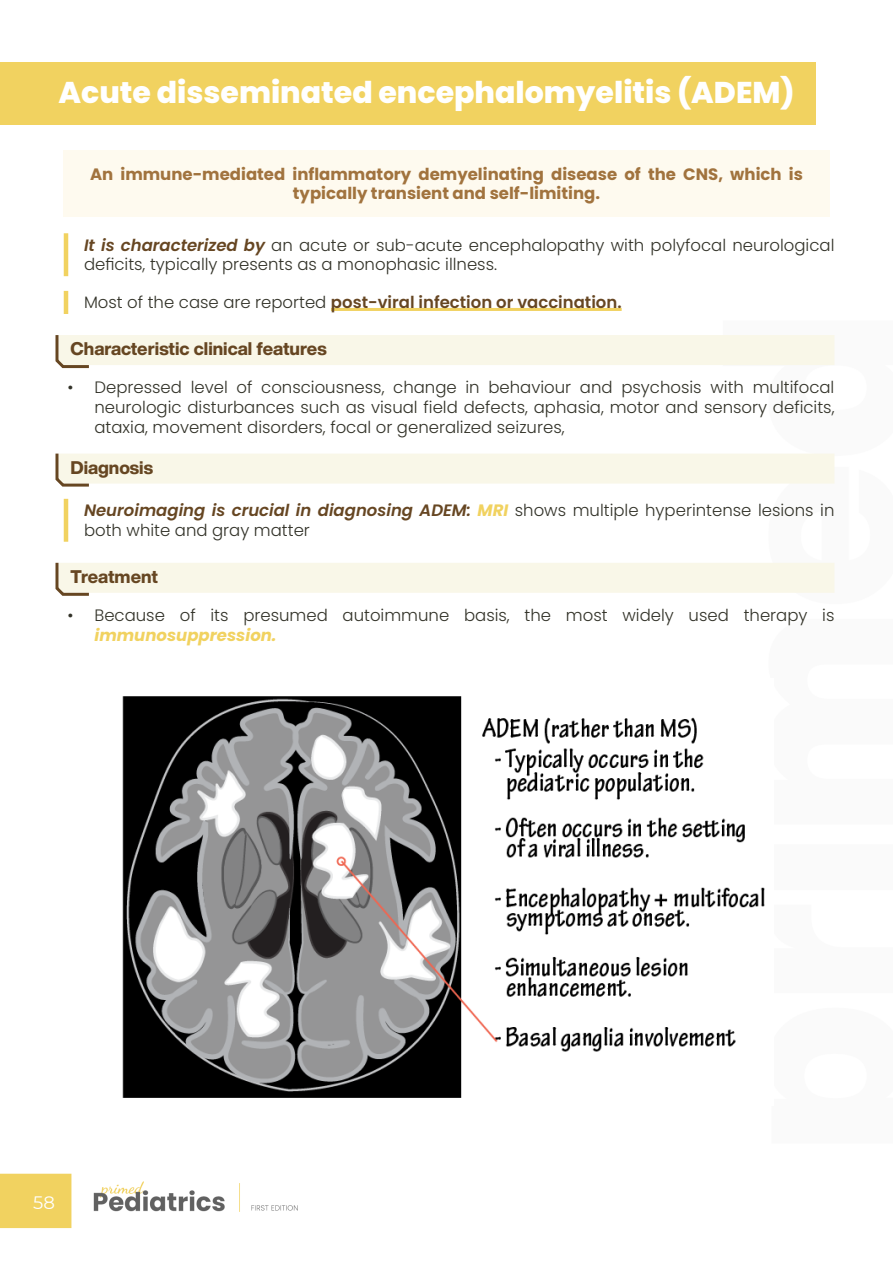
<style>
.page{position:relative;width:893px;height:1263px;background:#fff}
.page>*{position:absolute;margin:0;border:0;box-sizing:border-box;transform-origin:0 0}
.Major_Subtitle{font:800 30px "Poppins";color:#fff}
.Small{font:800 18px "Helvetica Now Display";color:#664622}
.t1{font:18px "Montserrat";color:#fff}
.Line_small_semibold{font:300 16.5px/19.8px "Poppins";color:#323228}
.NB{font:700 16.5px/19.8px "Poppins";color:#a1733e;text-align:center}
.Line_small_semibold-2{font:600 16.5px "Poppins";color:#664622}
.s1{font-weight:600;font-style:italic;color:#664622}
.s2{font-weight:300;color:#323228}
.s3{font-weight:700;font-style:italic;color:#f1d260}
</style>
<div class="page">
<img style="left:0;top:233px;width:835px;height:996px">
<div style="left:0;top:62px;width:816px;height:63px;background:#f1d260"></div>
<div style="left:63px;top:150px;width:767px;height:67px;background:#fefaef"></div>
<hr style="left:64px;top:233px;width:4px;height:43px;background:#f1d260">
<hr style="left:64px;top:291px;width:4px;height:23px;background:#f1d260">
<hr style="left:331px;top:308px;width:291px;height:3px;background:#f1d260">
<svg style="left:54px;top:332px;width:780px;height:38px"></svg>
<svg style="left:54px;top:451px;width:780px;height:37px"></svg>
<hr style="left:64px;top:499px;width:4px;height:43px;background:#f1d260">
<svg style="left:54px;top:560px;width:780px;height:37px"></svg>
<img style="left:119px;top:679px;width:655px;height:427px">
<p class="Major_Subtitle" style="left:58px;top:75px;width:738px">Acute disseminated encephalomyelitis (ADEM)</p>
<p class="NB" style="left:90px;top:164px;width:714px">An immune-mediated inflammatory demyelinating disease of the CNS, which is typically transient and self-limiting.</p>
<p class="Line_small_semibold" style="left:84px;top:235px;width:752px"><span class="s1">It is characterized by</span> an acute or sub-acute encephalopathy with polyfocal neurological deficits, typically presents as a monophasic illness.</p>
<p class="Line_small_semibold-2" style="left:84px;top:293px;width:539px"><span class="s2">Most of the case are reported</span> post-viral infection or vaccination.</p>
<p class="Small" style="left:70px;top:336px;width:258px">Characteristic clinical features</p>
<p class="Line_small_semibold" style="left:94px;top:377px;width:741px;text-align:justify;text-indent:-27px">• Depressed level of consciousness, change in behaviour and psychosis with multifocal neurologic disturbances such as visual field defects, aphasia, motor and sensory deficits, ataxia, movement disorders, focal or generalized seizures,</p>
<p class="Small" style="left:70px;top:455px;width:84px">Diagnosis</p>
<p class="Line_small_semibold" style="left:84px;top:500px;width:752px"><span class="s1">Neuroimaging is crucial in diagnosing ADEM:</span> <span class="s3">MRI</span> shows multiple hyperintense lesions in both white and gray matter</p>
<p class="Small" style="left:70px;top:564px;width:89px">Treatment</p>
<p class="Line_small_semibold" style="left:94px;top:605px;width:741px;text-indent:-27px">• Because of its presumed autoimmune basis, the most widely used therapy is <span class="s3">immunosuppression.</span></p>
<p class="t1" style="left:33px;top:1190px;width:23px">58</p>
</div>
